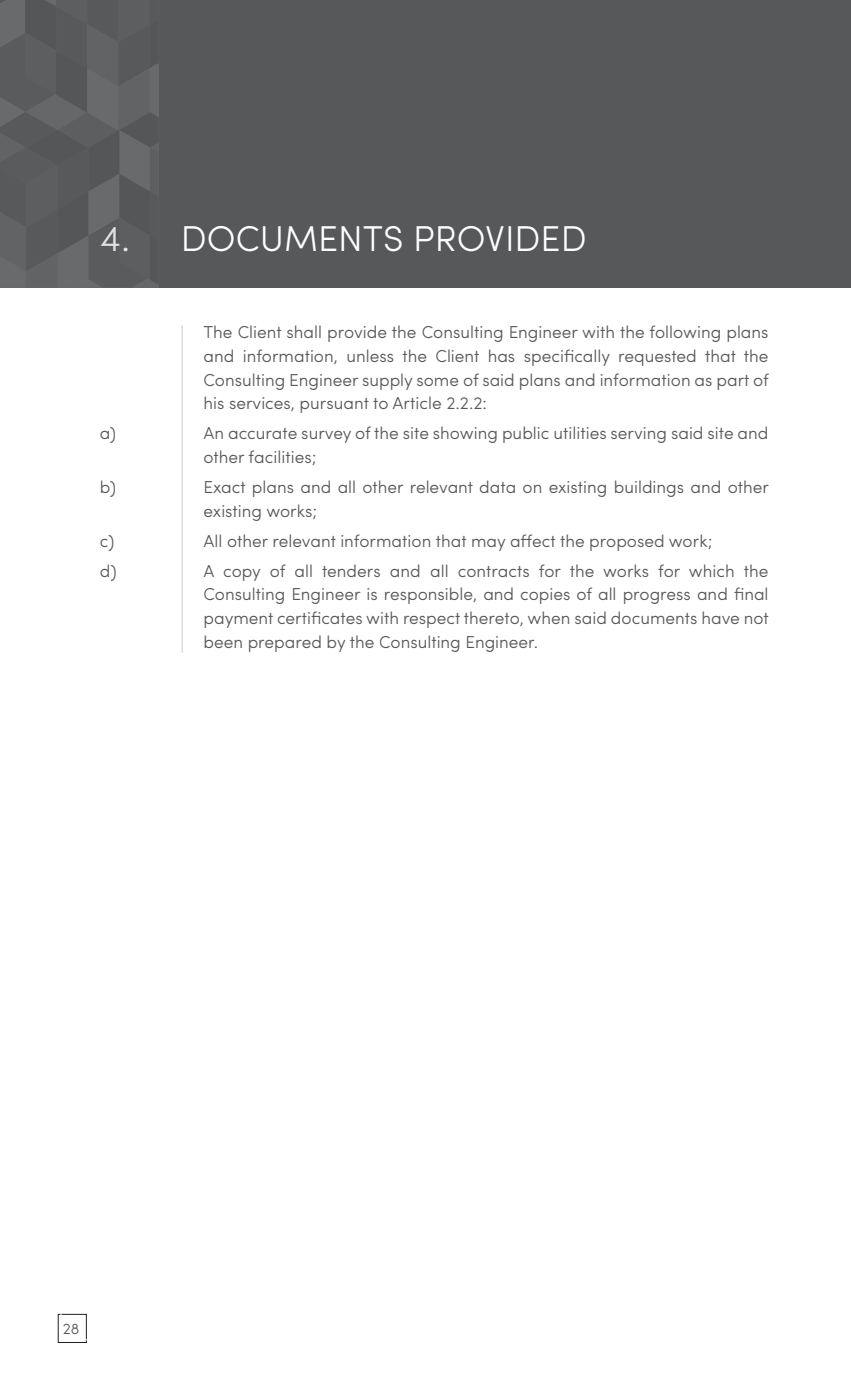
<style>
.page{position:relative;width:851px;height:1377px;background:#fff}
.page>*{position:absolute;margin:0;border:0;box-sizing:border-box;transform-origin:0 0}
.t1{font:300 36px "Sofia Pro";color:#fff}
.t2{font:300 17.32px/23.6px "Sofia Pro";color:#57585a;text-align:justify}
.t3{font:300 15.3px "Sofia Pro";color:#57585a}
</style>
<div class="page">
<div style="left:58px;top:1314px;width:29px;height:29px;border:1px solid #231f20"></div>
<hr style="left:182px;top:325px;width:1px;height:328px;background:#d1d2d4">
<div style="left:0;top:0;width:850px;height:288px;background:#57585a"></div>
<svg style="left:0;top:0;width:159px;height:288px"></svg>
<p class="t1" style="left:100px;top:212px;width:488px">4. DOCUMENTS PROVIDED</p>
<p class="t2" style="left:203px;top:319px;width:567px">The Client shall provide the Consulting Engineer with the following plans and information, unless the Client has specifically requested that the Consulting Engineer supply some of said plans and information as part of his services, pursuant to Article 2.2.2:</p>
<p class="t2" style="left:100px;top:420px;width:18px">a)</p>
<p class="t2" style="left:203px;top:420px;width:566px">An accurate survey of the site showing public utilities serving said site and other facilities;</p>
<p class="t2" style="left:100px;top:474px;width:18px">b)</p>
<p class="t2" style="left:203px;top:474px;width:567px">Exact plans and all other relevant data on existing buildings and other existing works;</p>
<p class="t2" style="left:100px;top:528px;width:16px">c)</p>
<p class="t2" style="left:203px;top:528px;width:510px">All other relevant information that may affect the proposed work;</p>
<p class="t2" style="left:100px;top:558px;width:18px">d)</p>
<p class="t2" style="left:203px;top:558px;width:567px">A copy of all tenders and all contracts for the works for which the Consulting Engineer is responsible, and copies of all progress and final payment certificates with respect thereto, when said documents have not been prepared by the Consulting Engineer.</p>
<p class="t3" style="left:63px;top:1317px;width:18px">28</p>
</div>
